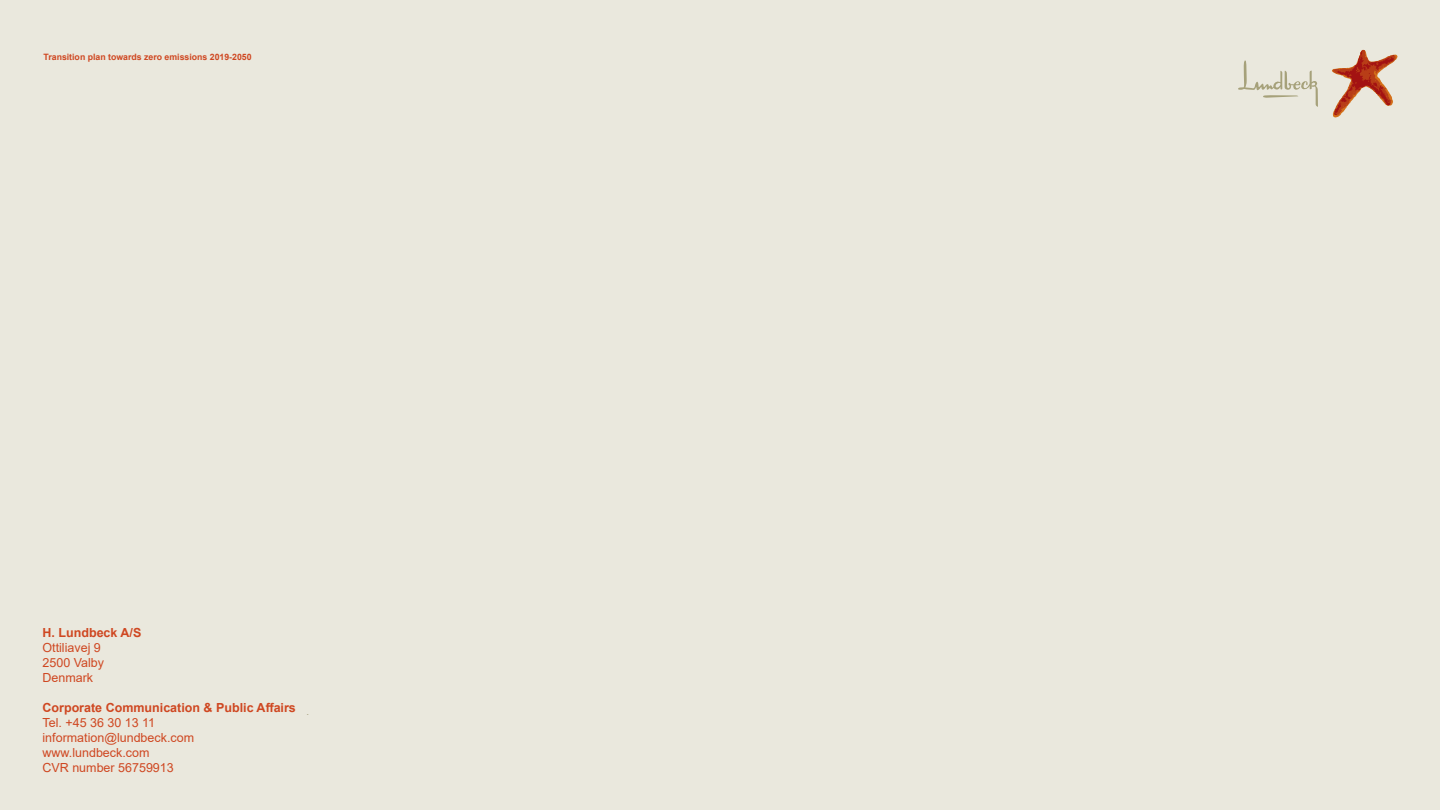
<style>
.page{position:relative;width:1440px;height:810px;background:#fff}
.page>*{position:absolute;margin:0;border:0;box-sizing:border-box;transform-origin:0 0}
.t1{font:12.5px "Arial";color:#cf4721}
.t2{font:700 12.5px "Arial";color:#cf4721}
.t3{font:9.5px "Arial";color:#a19c7a}
.t4{font:700 8.75px "Arial";color:#cf4721}
</style>
<div class="page">
<svg style="left:1237px;top:60px;width:82px;height:47px;background:#e1decf"></svg>
<svg style="left:1332px;top:50px;width:66px;height:68px;background:#d5a492"></svg>
<p class="t4" style="left:44px;top:51px;width:210px">Transition plan towards zero emissions 2019-2050</p>
<p class="t2" style="left:43px;top:624px;width:100px">H. Lundbeck A/S</p>
<p class="t1" style="left:43px;top:639px;width:60px">Ottiliavej 9</p>
<p class="t1" style="left:43px;top:654px;width:63px">2500 Valby</p>
<p class="t1" style="left:43px;top:669px;width:52px">Denmark</p>
<p class="t2" style="left:43px;top:699px;width:255px">Corporate Communication &amp; Public Affairs</p>
<p class="t1" style="left:43px;top:714px;width:114px">Tel. +45 36 30 13 11</p>
<p class="t1" style="left:43px;top:729px;width:153px">information@lundbeck.com</p>
<p class="t1" style="left:43px;top:744px;width:108px">www.lundbeck.com</p>
<p class="t1" style="left:43px;top:759px;width:133px">CVR number 56759913</p>
<p class="t3" style="left:307px;top:705px;width:4px">.</p>
</div>
